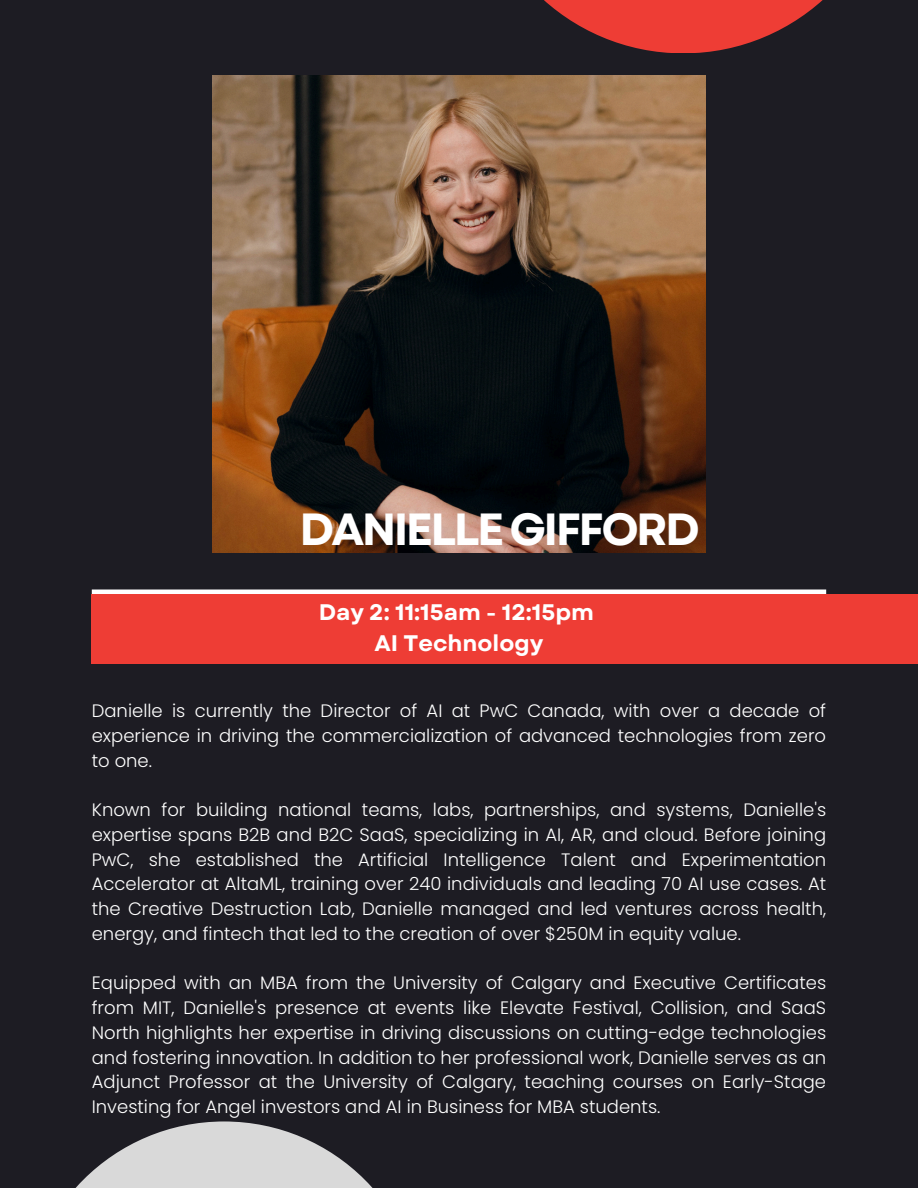
<style>
.page{position:relative;width:918px;height:1188px;background:#1d1c23}
.page>*{position:absolute;margin:0;border:0;box-sizing:border-box;transform-origin:0 0}
.t1{font:700 45px "Garet";letter-spacing:-.06em;color:#fff}
.t2{font:700 22.5px/31.5px "Garet";color:#fff;text-align:center}
.t3{font:300 18px/24.8px "Poppins";color:#fff;text-align:justify}
</style>
<div class="page">
<svg style="left:75px;top:1121px;width:298px;height:67px;fill:#d9d9d9"></svg>
<svg style="left:544px;top:0;width:279px;height:53px;fill:#ee3d35"></svg>
<hr style="left:92px;top:590px;width:734px;height:4px;background:#fff">
<div style="left:92px;top:594px;width:826px;height:70px;background:#ee3d35"></div>
<img style="left:213px;top:75px;width:492px;height:477px">
<h2 class="t1" style="left:300px;top:496px;width:402px">DANIELLE GIFFORD</h2>
<p class="t2" style="left:319px;top:596px;width:277px">Day 2: 11:15am - 12:15pm<br>AI Technology</p>
<p class="t3" style="left:92px;top:699px;width:736px">Danielle is currently the Director of AI at PwC Canada, with over a decade of experience in driving the commercialization of advanced technologies from zero to one.</p>
<h1 class="t3" style="left:92px;top:798px;width:736px">Known for building national teams, labs, partnerships, and systems, Danielle's expertise spans B2B and B2C SaaS, specializing in AI, AR, and cloud. Before joining PwC, she established the Artificial Intelligence Talent and Experimentation Accelerator at AltaML, training over 240 individuals and leading 70 AI use cases. At the Creative Destruction Lab, Danielle managed and led ventures across health, energy, and fintech that led to the creation of over $250M in equity value.</h1>
<p class="t3" style="left:92px;top:971px;width:736px">Equipped with an MBA from the University of Calgary and Executive Certificates from MIT, Danielle's presence at events like Elevate Festival, Collision, and SaaS North highlights her expertise in driving discussions on cutting-edge technologies and fostering innovation. In addition to her professional work, Danielle serves as an Adjunct Professor at the University of Calgary, teaching courses on Early-Stage Investing for Angel investors and AI in Business for MBA students.</p>
</div>
